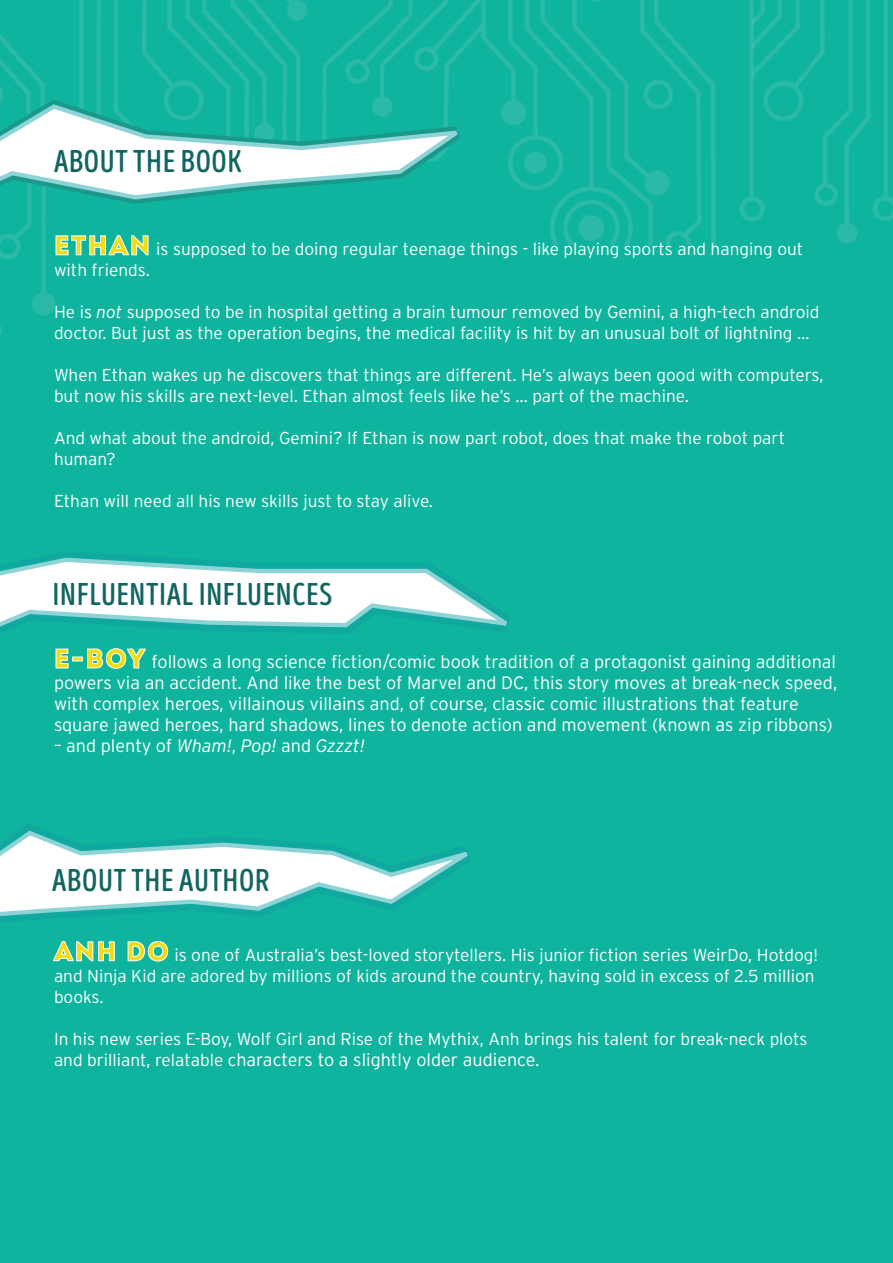
<style>
.page{position:relative;width:893px;height:1263px;background:#fff}
.page>*{position:absolute;margin:0;border:0;box-sizing:border-box;transform-origin:0 0}
.t1{font:31.5px "Intro Head B Base";letter-spacing:.02em;color:#126561}
.t2{font:300 18px/21px "Interstate";color:#fff}
.t3{font:300 17.25px/21px "Interstate";color:#fff}
.s1{font-family:"Intro Black Caps";font-weight:400;font-size:27px;color:#f2dc17}
.s2{font-style:italic}
.s3{font-size:17.25px}
</style>
<div class="page">
<div style="left:0;top:157px;width:893px;height:1106px;background:#0fb49e"></div>
<div style="left:0;top:807px;width:573px;height:129px;background:#0fb49e"></div>
<svg style="left:0;top:828px;width:493px;height:94px"></svg>
<div style="left:0;top:543px;width:577px;height:133px;background:#0fb49e"></div>
<svg style="left:0;top:555px;width:524px;height:100px"></svg>
<img style="left:0;top:0;width:471px;height:93px">
<img style="left:0;top:213px;width:54px;height:121px">
<img style="left:471px;top:0;width:294px;height:244px">
<img style="left:813px;top:0;width:80px;height:342px">
<img style="left:753px;top:0;width:60px;height:157px">
<div style="left:0;top:93px;width:504px;height:120px;background:#0fb49e"></div>
<svg style="left:0;top:102px;width:472px;height:100px"></svg>
<p class="t1" style="left:54px;top:143px;width:190px">ABOUT THE BOOK</p>
<p class="t3" style="left:54px;top:238px;width:751px"><span class="s1">ETHAN</span> is supposed to be doing regular teenage things - like playing sports and hanging out with friends.</p>
<p class="t3" style="left:54px;top:301px;width:767px">He is <span class="s2">not</span> supposed to be in hospital getting a brain tumour removed by Gemini, a high-tech android doctor. But just as the operation begins, the medical facility is hit by an unusual bolt of lightning …</p>
<p class="t3" style="left:54px;top:364px;width:771px">When Ethan wakes up he discovers that things are different. He’s always been good with computers, but now his skills are next-level. Ethan almost feels like he’s … part of the machine.</p>
<p class="t3" style="left:54px;top:427px;width:733px">And what about the android, Gemini? If Ethan is now part robot, does that make the robot part human?</p>
<p class="t3" style="left:54px;top:490px;width:381px">Ethan will need all his new skills just to stay alive.</p>
<p class="t1" style="left:53px;top:577px;width:281px">INFLUENTIAL INFLUENCES</p>
<p class="t2" style="left:54px;top:651px;width:785px"><span class="s1">E-BOY</span> follows a long science fiction/comic book tradition of a protagonist gaining additional powers via an accident. And like the best of Marvel and DC, this story moves at break-neck speed, with complex heroes, villainous villains and, of course, classic comic illustrations that feature square jawed heroes, hard shadows, lines to denote action and movement (known as zip ribbons)</p>
<p class="t2" style="left:54px;top:735px;width:312px">– and plenty of <span class="s2">Wham!</span>, <span class="s2">Pop!</span> and <span class="s2">Gzzzt!</span></p>
<p class="t1" style="left:52px;top:862px;width:219px">ABOUT THE AUTHOR</p>
<p class="t3" style="left:54px;top:944px;width:765px"><span class="s1">ANH DO</span> is one of Australia’s best-loved storytellers. His junior fiction series WeirDo, Hotdog! and Ninja Kid are adored by millions of kids around the country, having sold in excess of 2.5 million books.</p>
<p class="t3" style="left:54px;top:1028px;width:755px">In his new series E-Boy, Wolf Girl and Rise of the Mythix, Anh brings his talent for break-neck plots</p>
<p class="t2" style="left:54px;top:1049px;width:487px"><span class="s3">and brilliant, relatable c</span>haracters to a slightly older audience.</p>
</div>
